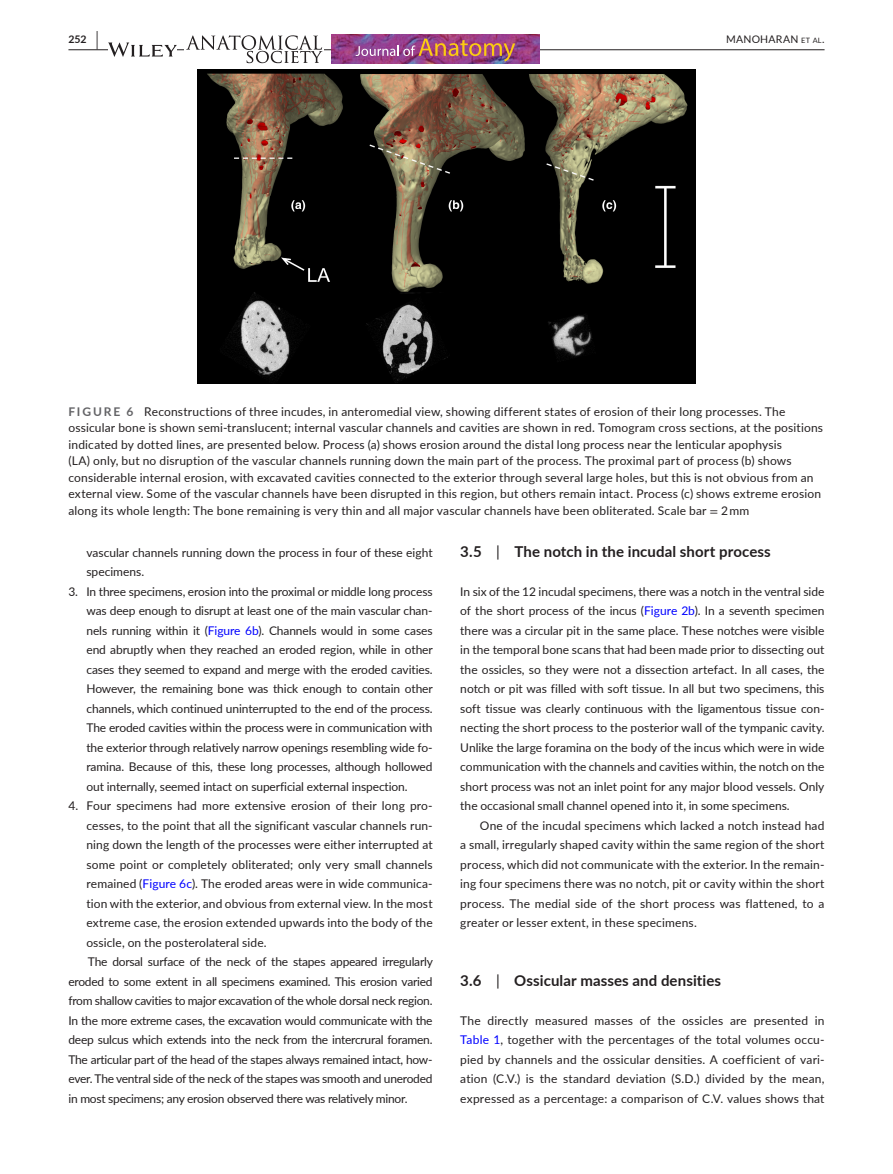
<style>
.page{position:relative;width:893px;height:1174px;background:#fff}
.page>*{position:absolute;margin:0;border:0;box-sizing:border-box;transform-origin:0 0}
.t1{font:700 15px "Lato";letter-spacing:.01em;color:#231f20}
.t2{font:12px/19.5px "Lato";letter-spacing:.01em;color:#231f20;text-align:justify}
.t3{font:12px "Lato";letter-spacing:-.02em;color:#231f20}
.t4{font:10.5px "Lato";letter-spacing:.025em;color:#231f20}
.t5{font:700 10.5px "Lato";color:#231f20}
.s1{font-size:19.5px}
.s2{font-size:7.35px}
.s3{font-weight:700;color:#636366}
.s4{font-family:"STIX"}
.s5{color:#00f}
.s6{font-weight:400}
</style>
<div class="page">
<hr style="left:68px;top:49px;width:756px;height:1px;background:#231f20">
<svg style="left:108px;top:42px;width:69px;height:15px"></svg>
<img style="left:185px;top:35px;width:139px;height:29px">
<img style="left:331px;top:34px;width:209px;height:30px">
<img style="left:356px;top:39px;width:159px;height:22px">
<img style="left:198px;top:69px;width:497px;height:314px">
<p class="t5" style="left:68px;top:31px;width:31px">252 <span class="s1">|</span></p>
<p class="t4" style="left:726px;top:31px;width:100px">MANOHARAN <span class="s2">et al</span>.</p>
<p class="t2" style="left:68px;top:402px;width:756px;line-height:16.5px;text-align:left"><span class="s3">FIGURE 6</span> Reconstructions of three incudes, in anteromedial view, showing different states of erosion of their long processes. The ossicular bone is shown semi-translucent; internal vascular channels and cavities are shown in red. Tomogram cross sections, at the positions indicated by dotted lines, are presented below. Process (a) shows erosion around the distal long process near the lenticular apophysis<br>(LA) only, but no disruption of the vascular channels running down the main part of the process. The proximal part of process (b) shows considerable internal erosion, with excavated cavities connected to the exterior through several large holes, but this is not obvious from an external view. Some of the vascular channels have been disrupted in this region, but others remain intact. Process (c) shows extreme erosion along its whole length: The bone remaining is very thin and all major vascular channels have been obliterated. Scale bar <span class="s4">=</span> 2 mm</p>
<p class="t2" style="left:86px;top:542px;width:348px">vascular channels running down the process in four of these eight specimens.</p>
<p class="t2" style="left:86px;top:581px;width:348px;text-indent:-18px">3. In three specimens, erosion into the proximal or middle long process was deep enough to disrupt at least one of the main vascular chan&shy;nels running within it (<span class="s5">Figure 6b</span>). Channels would in some cases end abruptly when they reached an eroded region, while in other cases they seemed to expand and merge with the eroded cavities.<br>However, the remaining bone was thick enough to contain other channels, which continued uninterrupted to the end of the process.<br>The eroded cavities within the process were in communication with the exterior through relatively narrow openings resembling wide fo&shy;ramina. Because of this, these long processes, although hollowed out internally, seemed intact on superficial external inspection.</p>
<p class="t2" style="left:68px;top:795px;width:366px">4. Four specimens had more extensive erosion of their long pro-</p>
<p class="t2" style="left:86px;top:815px;width:348px">cesses, to the point that all the significant vascular channels run-</p>
<p class="t2" style="left:86px;top:834px;width:348px">ning down the length of the processes were either interrupted at</p>
<p class="t2" style="left:86px;top:854px;width:348px">some point or completely obliterated; only very small channels</p>
<p class="t2" style="left:86px;top:873px;width:348px">remained (<span class="s5">Figure 6c</span>). The eroded areas were in wide communica-</p>
<p class="t2" style="left:86px;top:893px;width:348px">tion with the exterior, and obvious from external view. In the most</p>
<p class="t2" style="left:86px;top:912px;width:348px">extreme case, the erosion extended upwards into the body of the</p>
<p class="t2" style="left:86px;top:932px;width:182px">ossicle, on the posterolateral side.</p>
<p class="t3" style="left:88px;top:953px;width:346px">The dorsal surface of the neck of the stapes appeared irregularly</p>
<p class="t3" style="left:68px;top:973px;width:366px">eroded to some extent in all specimens examined. This erosion varied</p>
<p class="t3" style="left:68px;top:992px;width:366px">from shallow cavities to major excavation of the whole dorsal neck region.</p>
<p class="t3" style="left:68px;top:1012px;width:366px">In the more extreme cases, the excavation would communicate with the</p>
<p class="t3" style="left:68px;top:1031px;width:366px">deep sulcus which extends into the neck from the intercrural foramen.</p>
<p class="t3" style="left:68px;top:1051px;width:366px">The articular part of the head of the stapes always remained intact, how-</p>
<p class="t3" style="left:68px;top:1070px;width:366px">ever. The ventral side of the neck of the stapes was smooth and uneroded</p>
<p class="t3" style="left:68px;top:1090px;width:341px">in most specimens; any erosion observed there was relatively minor.</p>
<p class="t1" style="left:460px;top:540px;width:312px">3.5 <span class="s6">|</span> The notch in the incudal short process</p>
<p class="t2" style="left:460px;top:581px;width:366px">In six of the 12 incudal specimens, there was a notch in the ventral side of the short process of the incus (<span class="s5">Figure 2b</span>). In a seventh specimen there was a circular pit in the same place. These notches were visible in the temporal bone scans that had been made prior to dissecting out the ossicles, so they were not a dissection artefact. In all cases, the notch or pit was filled with soft tissue. In all but two specimens, this soft tissue was clearly continuous with the ligamentous tissue con&shy;necting the short process to the posterior wall of the tympanic cavity.<br>Unlike the large foramina on the body of the incus which were in wide communication with the channels and cavities within, the notch on the short process was not an inlet point for any major blood vessels. Only the occasional small channel opened into it, in some specimens.</p>
<p class="t2" style="left:460px;top:815px;width:366px;text-indent:20px">One of the incudal specimens which lacked a notch instead had a small, irregularly shaped cavity within the same region of the short process, which did not communicate with the exterior. In the remain&shy;ing four specimens there was no notch, pit or cavity within the short process. The medial side of the short process was flattened, to a greater or lesser extent, in these specimens.</p>
<p class="t1" style="left:460px;top:969px;width:262px">3.6 <span class="s6">|</span> Ossicular masses and densities</p>
<p class="t2" style="left:460px;top:1010px;width:366px">The directly measured masses of the ossicles are presented in <span class="s5">Table 1</span>, together with the percentages of the total volumes occu&shy;pied by channels and the ossicular densities. A coefficient of vari&shy;ation (C.V.) is the standard deviation (S.D.) divided by the mean, expressed as a percentage: a comparison of C.V. values shows that</p>
</div>
